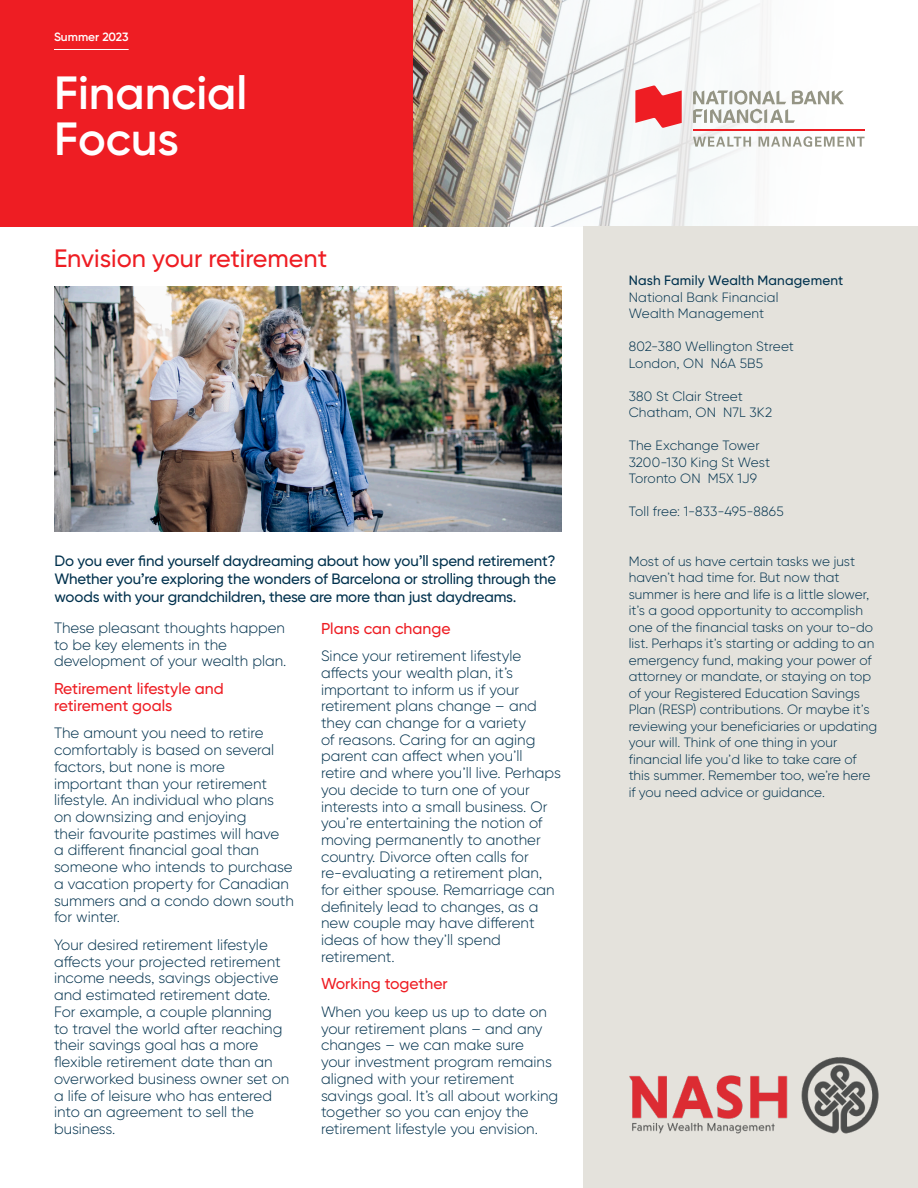
<style>
.page{position:relative;width:918px;height:1188px;background:#fff}
.page>*{position:absolute;margin:0;border:0;box-sizing:border-box;transform-origin:0 0}
.t1{font:600 46.5px/46.5px "Gilroy BN";color:#fff}
.t2{font:500 25.2px "Gilroy BN";color:#ee1d23}
.t3{font:500 15.75px/16.8px "Gilroy BN";color:#ee1d23}
.t4{font:300 15px/16.6px "Gilroy BN";color:#00314d}
.t5{font:500 15px/18px "Gilroy BN";letter-spacing:-.01em;color:#00314d;text-align:justify}
.FEU-_3__Title_1{font:300 13.5px/16.5px "Gilroy BN";color:#00314d}
.FEU-_3__Title_1-2{font:500 13.5px "Gilroy BN";letter-spacing:.015em;color:#00314d}
.t6{font:600 12px "Gilroy BN";color:#fff}
</style>
<div class="page">
<img style="left:54px;top:287px;width:507px;height:245px">
<div style="left:0;top:0;width:414px;height:226px;background:#ee1d23"></div>
<img style="left:414px;top:0;width:420px;height:226px">
<hr style="left:54px;top:49px;width:75px;height:1px;background:#fff">
<svg style="left:635px;top:86px;width:47px;height:42px"></svg>
<svg style="left:693px;top:137px;width:58px;height:10px"></svg>
<svg style="left:758px;top:136px;width:107px;height:11px"></svg>
<hr style="left:693px;top:129px;width:172px;height:1px;background:#ee1d23">
<svg style="left:693px;top:90px;width:151px;height:33px"></svg>
<div style="left:583px;top:226px;width:335px;height:962px;background:#e4e2dc"></div>
<img style="left:629px;top:1057px;width:249px;height:77px">
<p class="t6" style="left:54px;top:30px;width:76px">Summer 2023</p>
<p class="t1" style="left:54px;top:69px;width:195px">Financial<br>Focus</p>
<p class="t2" style="left:54px;top:243px;width:275px">Envision your retirement</p>
<p class="t5" style="left:55px;top:551px;width:503px">Do you ever find yourself daydreaming about how you’ll spend retirement?<br>Whether you’re exploring the wonders of Barcelona or strolling through the woods with your grandchildren, these are more than just daydreams.</p>
<p class="t4" style="left:54px;top:619px;width:234px">These pleasant thoughts happen to be key elements in the development of your wealth plan.</p>
<p class="t3" style="left:54px;top:680px;width:171px">Retirement lifestyle and retirement goals</p>
<p class="t4" style="left:54px;top:724px;width:241px">The amount you need to retire comfortably is based on several factors, but none is more important than your retirement lifestyle. An individual who plans on downsizing and enjoying<br>their favourite pastimes will have<br>a different financial goal than someone who intends to purchase a vacation property for Canadian summers and a condo down south for winter.</p>
<p class="t4" style="left:54px;top:936px;width:237px">Your desired retirement lifestyle affects your projected retirement income needs, savings objective and estimated retirement date.<br>For example, a couple planning to travel the world after reaching their savings goal has a more flexible retirement date than an overworked business owner set on a life of leisure who has entered into an agreement to sell the business.</p>
<p class="t3" style="left:321px;top:620px;width:131px">Plans can change</p>
<p class="t4" style="left:321px;top:647px;width:242px">Since your retirement lifestyle affects your wealth plan, it’s important to inform us if your retirement plans change – and they can change for a variety<br>of reasons. Caring for an aging parent can affect when you’ll retire and where you’ll live. Perhaps you decide to turn one of your interests into a small business. Or you’re entertaining the notion of moving permanently to another country. Divorce often calls for re-evaluating a retirement plan, for either spouse. Remarriage can definitely lead to changes, as a new couple may have different ideas of how they’ll spend retirement.</p>
<p class="t3" style="left:321px;top:975px;width:128px">Working together</p>
<p class="t4" style="left:321px;top:1003px;width:239px">When you keep us up to date on your retirement plans – and any changes – we can make sure<br>your investment program remains aligned with your retirement savings goal. It’s all about working together so you can enjoy the retirement lifestyle you envision.</p>
<p class="FEU-_3__Title_1-2" style="left:629px;top:272px;width:216px">Nash Family Wealth Management</p>
<p class="FEU-_3__Title_1" style="left:629px;top:289px;width:151px">National Bank Financial</p>
<p class="FEU-_3__Title_1" style="left:629px;top:305px;width:137px">Wealth Management</p>
<p class="FEU-_3__Title_1" style="left:629px;top:338px;width:167px">802-380 Wellington Street</p>
<p class="FEU-_3__Title_1" style="left:629px;top:355px;width:136px">London, ON N6A 5B5</p>
<p class="FEU-_3__Title_1" style="left:629px;top:388px;width:116px">380 St Clair Street</p>
<p class="FEU-_3__Title_1" style="left:629px;top:404px;width:145px">Chatham, ON N7L 3K2</p>
<p class="FEU-_3__Title_1" style="left:629px;top:437px;width:143px">The Exchange Tower<br>3200-130 King St West</p>
<p class="FEU-_3__Title_1" style="left:629px;top:470px;width:130px">Toronto ON M5X 1J9</p>
<p class="FEU-_3__Title_1" style="left:629px;top:503px;width:157px">Toll free: 1-833-495-8865</p>
<p class="FEU-_3__Title_1" style="left:629px;top:553px;width:250px">Most of us have certain tasks we just haven’t had time for. But now that summer is here and life is a little slower, it’s a good opportunity to accomplish one of the financial tasks on your to-do list. Perhaps it’s starting or adding to an emergency fund, making your power of attorney or mandate, or staying on top of your Registered Education Savings Plan (RESP) contributions. Or maybe it’s reviewing your beneficiaries or updating your will. Think of one thing in your financial life you’d like to take care of this summer. Remember too, we’re here if you need advice or guidance.</p>
</div>
